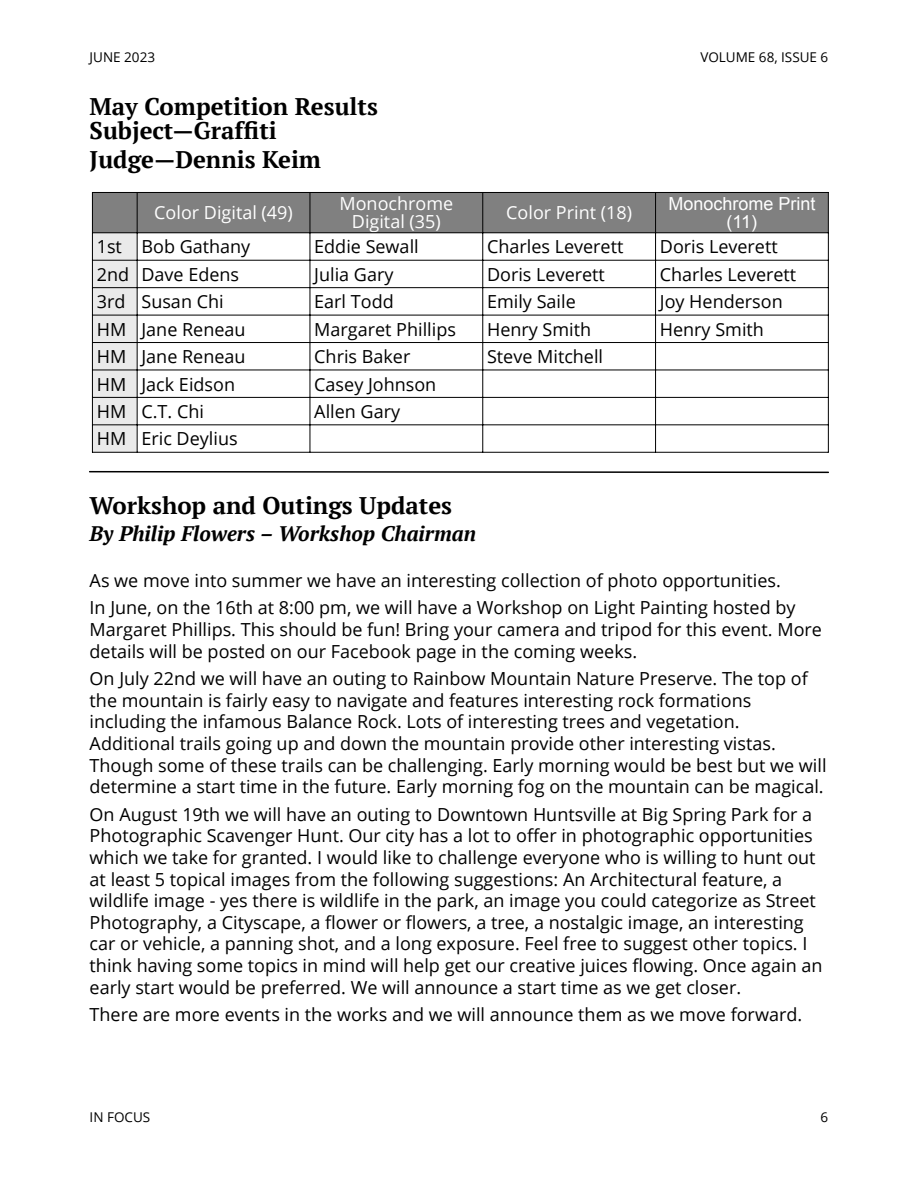
<style>
.page{position:relative;width:918px;height:1188px;background:#fff}
.page>*{position:absolute;margin:0;border:0;box-sizing:border-box;transform-origin:0 0}
.t1{font:700 24px/24px "PT Serif";color:#000}
.t2{font:italic 700 21px "PT Serif";color:#000}
.t3{font:18px/21.6px "Open Sans";color:#000}
.t4{font:18px/18px "Open Sans";color:#fff;text-align:center}
.t5{font:18px/18.6px "Arial";color:#fff;text-align:center}
.t6{font:13.5px "Open Sans";color:#000}
</style>
<div class="page">
<div style="left:92px;top:192px;width:736px;height:41px;background:#808080"></div>
<div style="left:92px;top:233px;width:45px;height:219px;background:#eaeaea"></div>
<hr style="left:92px;top:192px;width:1px;height:261px;background:#000">
<hr style="left:828px;top:192px;width:1px;height:261px;background:#000">
<hr style="left:137px;top:192px;width:1px;height:260px;background:#000">
<hr style="left:310px;top:192px;width:1px;height:260px;background:#000">
<hr style="left:482px;top:192px;width:1px;height:260px;background:#000">
<hr style="left:655px;top:192px;width:1px;height:260px;background:#000">
<hr style="left:92px;top:192px;width:736px;height:1px;background:#000">
<hr style="left:92px;top:232px;width:736px;height:1px;background:#000">
<hr style="left:92px;top:260px;width:736px;height:1px;background:#000">
<hr style="left:92px;top:287px;width:736px;height:1px;background:#000">
<hr style="left:92px;top:315px;width:736px;height:1px;background:#000">
<hr style="left:92px;top:342px;width:736px;height:1px;background:#000">
<hr style="left:92px;top:370px;width:736px;height:1px;background:#000">
<hr style="left:92px;top:397px;width:736px;height:1px;background:#000">
<hr style="left:92px;top:424px;width:736px;height:1px;background:#000">
<hr style="left:92px;top:452px;width:736px;height:1px;background:#000">
<svg style="left:89px;top:470px;width:740px;height:4px"></svg>
<p class="t6" style="left:90px;top:51px;width:67px">JUNE 2023</p>
<p class="t6" style="left:700px;top:51px;width:129px">VOLUME 68, ISSUE 6</p>
<h1 class="t1" style="left:90px;top:97px;width:290px">May Competition Results<br>Subject—Graffiti</h1>
<h1 class="t1" style="left:90px;top:149px;width:233px">Judge—Dennis Keim</h1>
<p class="t4" style="left:154px;top:206px;width:140px">Color Digital (49)</p>
<p class="t4" style="left:339px;top:197px;width:115px">Monochrome<br>Digital (35)</p>
<p class="t4" style="left:506px;top:206px;width:127px">Color Print (18)</p>
<p class="t5" style="left:668px;top:196px;width:149px">Monochrome Print (11)</p>
<p class="t3" style="left:97px;top:238px;width:155px">1st Bob Gathany</p>
<p class="t3" style="left:314px;top:238px;width:106px">Eddie Sewall</p>
<p class="t3" style="left:487px;top:238px;width:138px">Charles Leverett</p>
<p class="t3" style="left:660px;top:238px;width:119px">Doris Leverett</p>
<p class="t3" style="left:97px;top:265px;width:144px">2nd Dave Edens</p>
<p class="t3" style="left:314px;top:265px;width:81px">Julia Gary</p>
<p class="t3" style="left:487px;top:265px;width:119px">Doris Leverett</p>
<p class="t3" style="left:660px;top:265px;width:138px">Charles Leverett</p>
<p class="t3" style="left:97px;top:293px;width:128px">3rd Susan Chi</p>
<p class="t3" style="left:314px;top:293px;width:81px">Earl Todd</p>
<p class="t3" style="left:487px;top:293px;width:90px">Emily Saile</p>
<p class="t3" style="left:660px;top:293px;width:124px">Joy Henderson</p>
<p class="t3" style="left:97px;top:320px;width:150px">HM Jane Reneau</p>
<p class="t3" style="left:314px;top:320px;width:143px">Margaret Phillips</p>
<p class="t3" style="left:487px;top:320px;width:106px">Henry Smith</p>
<p class="t3" style="left:660px;top:320px;width:106px">Henry Smith</p>
<p class="t3" style="left:97px;top:348px;width:150px">HM Jane Reneau</p>
<p class="t3" style="left:314px;top:348px;width:98px">Chris Baker</p>
<p class="t3" style="left:487px;top:348px;width:118px">Steve Mitchell</p>
<p class="t3" style="left:97px;top:375px;width:140px">HM Jack Eidson</p>
<p class="t3" style="left:314px;top:375px;width:124px">Casey Johnson</p>
<p class="t3" style="left:97px;top:402px;width:109px">HM C.T. Chi</p>
<p class="t3" style="left:314px;top:402px;width:87px">Allen Gary</p>
<p class="t3" style="left:97px;top:430px;width:142px">HM Eric Deylius</p>
<h1 class="t1" style="left:90px;top:496px;width:364px">Workshop and Outings Updates</h1>
<p class="t2" style="left:90px;top:525px;width:388px">By Philip Flowers – Workshop Chairman</p>
<p class="t3" style="left:90px;top:568px;width:707px;line-height:27.6px">As we move into summer we have an interesting collection of photo opportunities.<br>In June, on the 16th at 8:00 pm, we will have a Workshop on Light Painting hosted by</p>
<p class="t3" style="left:90px;top:620px;width:734px">Margaret Phillips. This should be fun! Bring your camera and tripod for this event. More details will be posted on our Facebook page in the coming weeks.</p>
<p class="t3" style="left:90px;top:670px;width:738px">On July 22nd we will have an outing to Rainbow Mountain Nature Preserve. The top of the mountain is fairly easy to navigate and features interesting rock formations including the infamous Balance Rock. Lots of interesting trees and vegetation.<br>Additional trails going up and down the mountain provide other interesting vistas.<br>Though some of these trails can be challenging. Early morning would be best but we will determine a start time in the future. Early morning fog on the mountain can be magical.</p>
<p class="t3" style="left:90px;top:805px;width:734px">On August 19th we will have an outing to Downtown Huntsville at Big Spring Park for a Photographic Scavenger Hunt. Our city has a lot to offer in photographic opportunities which we take for granted. I would like to challenge everyone who is willing to hunt out at least 5 topical images from the following suggestions: An Architectural feature, a wildlife image - yes there is wildlife in the park, an image you could categorize as Street Photography, a Cityscape, a flower or flowers, a tree, a nostalgic image, an interesting car or vehicle, a panning shot, and a long exposure. Feel free to suggest other topics. I think having some topics in mind will help get our creative juices flowing. Once again an early start would be preferred. We will announce a start time as we get closer.</p>
<p class="t3" style="left:90px;top:1006px;width:714px">There are more events in the works and we will announce them as we move forward.</p>
<p class="t6" style="left:90px;top:1112px;width:62px">IN FOCUS</p>
<p class="t6" style="left:821px;top:1112px;width:9px">6</p>
</div>
